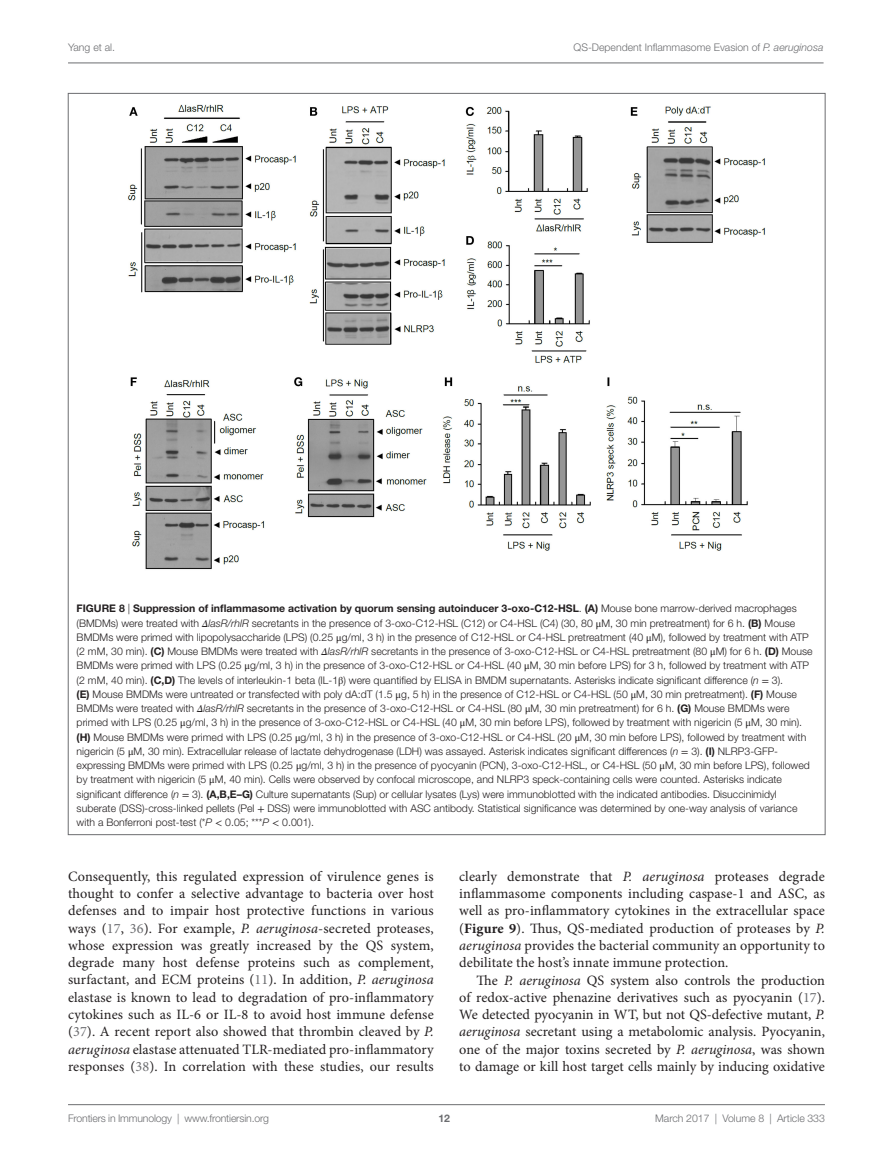
<style>
.page{position:relative;width:893px;height:1170px;background:#fff}
.page>*{position:absolute;margin:0;border:0;box-sizing:border-box;transform-origin:0 0}
.t1{font:14.25px/17.2px "Minion Pro";color:#231f20;text-align:justify}
.t2{font:300 10.5px/14.2px "Helvetica Neue LT Std";color:#231f20}
.t3{font:300 10.5px "Helvetica Neue LT Std";color:#6c6d70}
.t4{font:700 10.5px "Helvetica Neue LT Std";color:#231f20}
.t5{font:700 10.5px "Helvetica Neue LT Std";color:#6c6d70}
.s1{font-style:italic}
.s2{font-weight:300}
.s3{font-weight:700}
.s4{font-family:"STIX General";font-weight:400;font-style:italic}
.s5{font-family:"STIX General";font-weight:400}
.s6{color:#6c6d70}
</style>
<div class="page">
<img style="left:128px;top:105px;width:637px;height:465px">
<hr style="left:68px;top:63px;width:756px;height:1px;background:#6c6d70">
<hr style="left:68px;top:1104px;width:757px;height:1px;background:#6c6d70">
<p class="t3" style="left:68px;top:41px;width:49px">Yang et al.</p>
<p class="t3" style="left:574px;top:41px;width:251px">QS-Dependent Inflammasome Evasion of <span class="s1">P. aeruginosa</span></p>
<p class="t4" style="left:77px;top:602px;width:490px">FIG URE 8 <span class="s2">|</span> Suppression of inflammasome activation by quorum sensing autoinducer 3-oxo-C12-HSL</p>
<p class="t2" style="left:77px;top:601px;width:737px;text-indent:502px">. <span class="s3">(A)</span> Mouse bone marrow-derived macrophages (BMDMs) were treated with <span class="s4">Δ</span><span class="s1">lasR/rhlR</span> secretants in the presence of 3-oxo-C12-HSL (C12) or C4-HSL (C4) (30, 80 <span class="s5">μ</span>M, 30 min pretreatment) for 6 h. <span class="s3">(B)</span> Mouse BMDMs were primed with lipopolysaccharide (LPS) (0.25 <span class="s5">μ</span>g/ml, 3 h) in the presence of C12-HSL or C4-HSL pretreatment (40 <span class="s5">μ</span>M), followed by treatment with ATP (2 mM, 30 min). <span class="s3">(C)</span> Mouse BMDMs were treated with <span class="s4">Δ</span><span class="s1">lasR/rhlR</span> secretants in the presence of 3-oxo-C12-HSL or C4-HSL pretreatment (80 <span class="s5">μ</span>M) for 6 h. <span class="s3">(D)</span> Mouse BMDMs were primed with LPS (0.25 <span class="s5">μ</span>g/ml, 3 h) in the presence of 3-oxo-C12-HSL or C4-HSL (40 <span class="s5">μ</span>M, 30 min before LPS) for 3 h, followed by treatment with ATP (2 mM, 40 min). <span class="s3">(C,D)</span> The levels of interleukin-1 beta (IL-1<span class="s5">β</span>) were quantified by ELISA in BMDM supernatants. Asterisks indicate significant difference (<span class="s1">n</span> <span class="s5">=</span> 3).<br><span class="s3">(E)</span> Mouse BMDMs were untreated or transfected with poly dA:dT (1.5 <span class="s5">μ</span>g, 5 h) in the presence of C12-HSL or C4-HSL (50 <span class="s5">μ</span>M, 30 min pretreatment). <span class="s3">(F)</span> Mouse BMDMs were treated with <span class="s4">Δ</span><span class="s1">lasR/rhlR</span> secretants in the presence of 3-oxo-C12-HSL or C4-HSL (80 <span class="s5">μ</span>M, 30 min pretreatment) for 6 h. <span class="s3">(G)</span> Mouse BMDMs were primed with LPS (0.25 <span class="s5">μ</span>g/ml, 3 h) in the presence of 3-oxo-C12-HSL or C4-HSL (40 <span class="s5">μ</span>M, 30 min before LPS), followed by treatment with nigericin (5 <span class="s5">μ</span>M, 30 min). <span class="s3">(H)</span> Mouse BMDMs were primed with LPS (0.25 <span class="s5">μ</span>g/ml, 3 h) in the presence of 3-oxo-C12-HSL or C4-HSL (20 <span class="s5">μ</span>M, 30 min before LPS), followed by treatment with nigericin (5 <span class="s5">μ</span>M, 30 min). Extracellular release of lactate dehydrogenase (LDH) was assayed. Asterisk indicates significant differences (<span class="s1">n</span> <span class="s5">=</span> 3). <span class="s3">(I)</span> NLRP3-GFP&shy;expressing BMDMs were primed with LPS (0.25 <span class="s5">μ</span>g/ml, 3 h) in the presence of pyocyanin (PCN), 3-oxo-C12-HSL, or C4-HSL (50 <span class="s5">μ</span>M, 30 min before LPS), followed by treatment with nigericin (5 <span class="s5">μ</span>M, 40 min). Cells were observed by confocal microscope, and NLRP3 speck-containing cells were counted. Asterisks indicate significant difference (<span class="s1">n</span> <span class="s5">=</span> 3). <span class="s3">(A,B,E–G)</span> Culture supernatants (Sup) or cellular lysates (Lys) were immunoblotted with the indicated antibodies. Disuccinimidyl suberate (DSS)-cross-linked pellets (Pel <span class="s5">+</span> DSS) were immunoblotted with ASC antibody. Statistical significance was determined by one-way analysis of variance with a Bonferroni post-test (*<span class="s1">P</span> <span class="s5">&lt;</span> 0.05; ***<span class="s1">P</span> <span class="s5">&lt;</span> 0.001).</p>
<p class="t1" style="left:68px;top:867px;width:367px">Consequently, this regulated expression of virulence genes is thought to confer a selective advantage to bacteria over host defenses and to impair host protective functions in various ways (<span class="s6">17</span>, <span class="s6">36</span>). For example, <span class="s1">P. aeruginosa</span>-secreted proteases, whose expression was greatly increased by the QS system, degrade many host defense proteins such as complement, surfactant, and ECM proteins (<span class="s6">11</span>). In addition, <span class="s1">P. aeruginosa </span>elastase is known to lead to degradation of pro-inflammatory cytokines such as IL-6 or IL-8 to avoid host immune defense (<span class="s6">37</span>). A recent report also showed that thrombin cleaved by <span class="s1">P. aeruginosa</span> elastase attenuated TLR-mediated pro-inflammatory responses (<span class="s6">38</span>). In correlation with these studies, our results</p>
<p class="t1" style="left:459px;top:867px;width:367px">clearly demonstrate that <span class="s1">P. aeruginosa</span> proteases degrade inflammasome components including caspase-1 and ASC, as well as pro-inflammatory cytokines in the extracellular space (<span class="s3">Figure 9</span>). Thus, QS-mediated production of proteases by <span class="s1">P. aeruginosa</span> provides the bacterial community an opportunity to debilitate the host’s innate immune protection.</p>
<p class="t1" style="left:459px;top:971px;width:367px;text-indent:17px">The <span class="s1">P. aeruginosa</span> QS system also controls the production of redox-active phenazine derivatives such as pyocyanin (<span class="s6">17</span>).<br>We detected pyocyanin in WT, but not QS-defective mutant, <span class="s1">P. aeruginosa</span> secretant using a metabolomic analysis. Pyocyanin, one of the major toxins secreted by <span class="s1">P. aeruginosa</span>, was shown to damage or kill host target cells mainly by inducing oxidative</p>
<p class="t3" style="left:68px;top:1111px;width:203px">Frontiers in Immunology | www.frontiersin.org</p>
<p class="t3" style="left:655px;top:1111px;width:171px">March 2017 | Volume 8 | Article 333</p>
<p class="t5" style="left:439px;top:1111px;width:13px">12</p>
</div>
